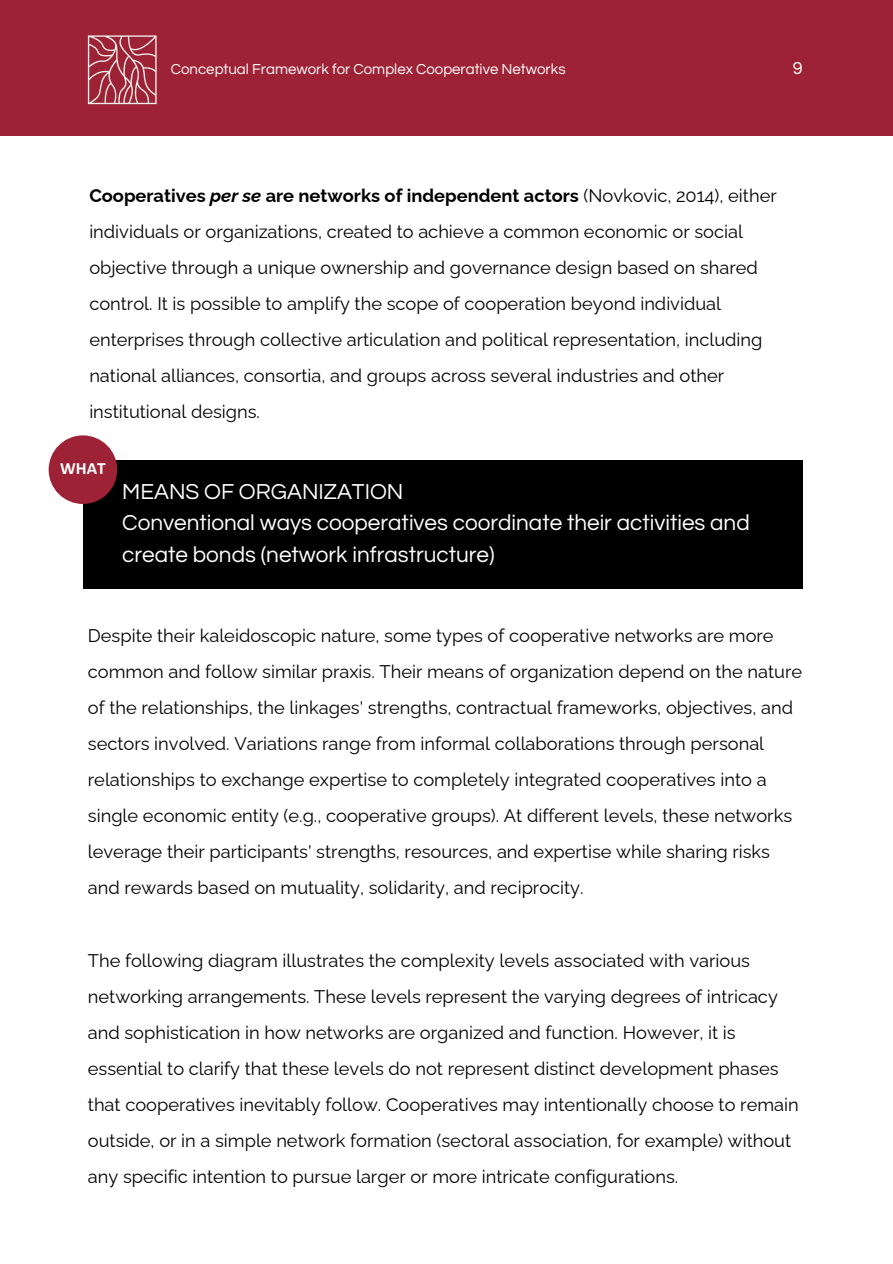
<style>
.page{position:relative;width:893px;height:1264px;background:#fff}
.page>*{position:absolute;margin:0;border:0;box-sizing:border-box;transform-origin:0 0}
.t1{font:22.5px/31.5px "Questrial";color:#fefefe}
.t2{font:18.3px/36px "Raleway";color:#000}
.t3{font:18px "Questrial";color:#fefefe}
.t4{font:700 17.25px "Calibri";color:#fff}
.t5{font:15px "Questrial";color:#fefefe}
.s1{font-weight:700}
.s2{font-weight:700;font-style:italic}
</style>
<div class="page">
<div style="left:0;top:0;width:892px;height:136px;background:#9d2235"></div>
<svg style="left:88px;top:35px;width:68px;height:69px"></svg>
<div style="left:83px;top:460px;width:719px;height:129px;background:#000"></div>
<div style="left:49px;top:435px;width:68px;height:69px;background:#9d2235;border-radius:50%"></div>
<p class="t5" style="left:171px;top:62px;width:396px">Conceptual Framework for Complex Cooperative Networks</p>
<p class="t3" style="left:792px;top:60px;width:11px">9</p>
<h3 class="t2" style="left:89px;top:177px;width:689px"><span class="s1">Cooperatives</span> <span class="s2">per se</span> <span class="s1">are networks of independent actors</span> (Novkovic, 2014), either individuals or organizations, created to achieve a common economic or social objective through a unique ownership and governance design based on shared control. It is possible to amplify the scope of cooperation beyond individual enterprises through collective articulation and political representation, including national alliances, consortia, and groups across several industries and other institutional designs.</h3>
<p class="t4" style="left:60px;top:461px;width:47px">WHAT</p>
<h2 class="t1" style="left:122px;top:476px;width:629px">MEANS OF ORGANIZATION<br>Conventional ways cooperatives coordinate their activities and create bonds (network infrastructure)</h2>
<h1 class="t2" style="left:88px;top:618px;width:715px">Despite their kaleidoscopic nature, some types of cooperative networks are more common and follow similar praxis. Their means of organization depend on the nature of the relationships, the linkages' strengths, contractual frameworks, objectives, and sectors involved. Variations range from informal collaborations through personal relationships to exchange expertise to completely integrated cooperatives into a single economic entity (e.g., cooperative groups). At different levels, these networks leverage their participants' strengths, resources, and expertise while sharing risks and rewards based on mutuality, solidarity, and reciprocity.</h1>
<h3 class="t2" style="left:88px;top:942px;width:712px">The following diagram illustrates the complexity levels associated with various networking arrangements. These levels represent the varying degrees of intricacy and sophistication in how networks are organized and function. However, it is essential to clarify that these levels do not represent distinct development phases that cooperatives inevitably follow. Cooperatives may intentionally choose to remain outside, or in a simple network formation (sectoral association, for example) without any specific intention to pursue larger or more intricate configurations.</h3>
</div>
